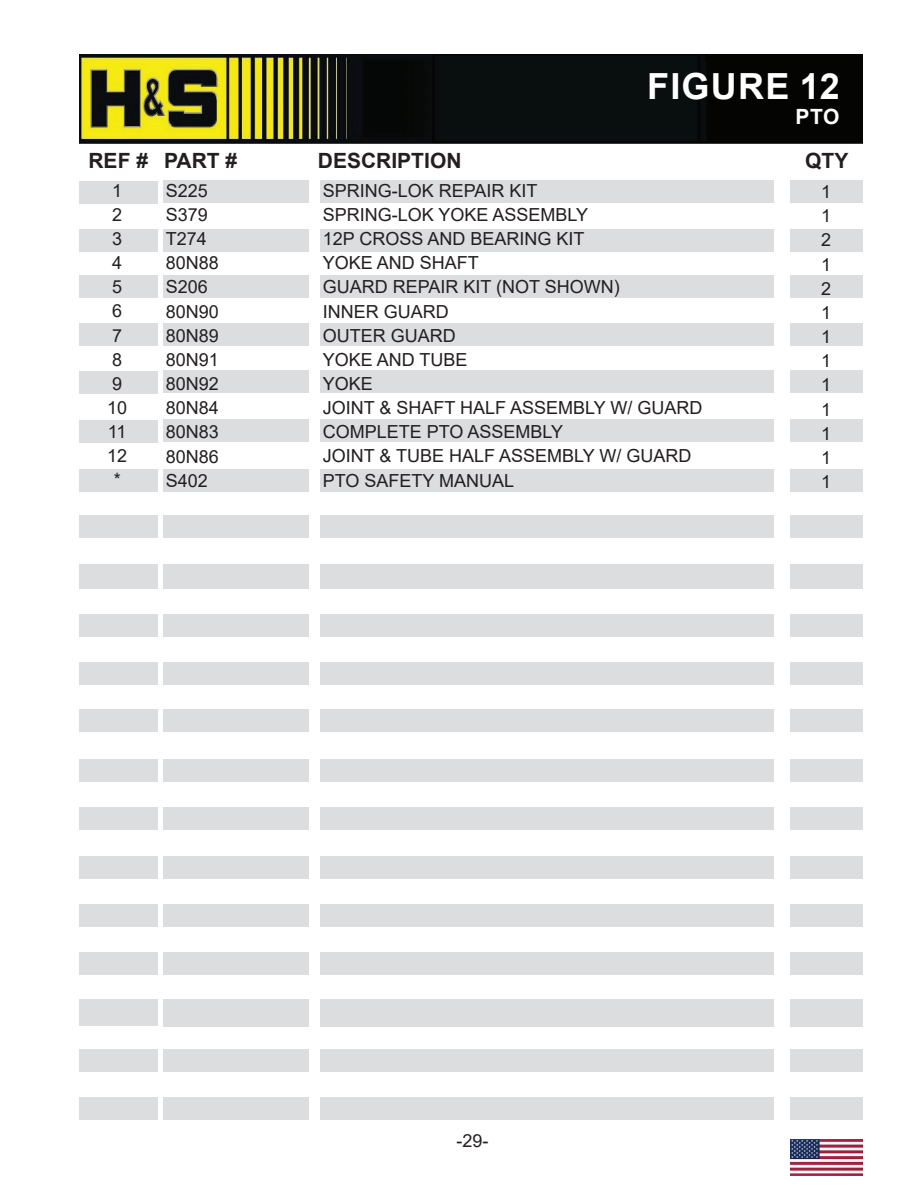
<style>
.page{position:relative;width:918px;height:1188px;background:#fff}
.page>*{position:absolute;margin:0;border:0;box-sizing:border-box;transform-origin:0 0}
.t1{font:700 36px "Arial";letter-spacing:.035em;color:#fff}
.t2{font:700 21px "Arial";color:#231f20}
.t3{font:700 21px "Arial";color:#fff}
.t4{font:18px/24.2px "Arial";color:#231f20}
</style>
<div class="page">
<div style="left:80px;top:181px;width:78px;height:23px;background:#dcdddf"></div>
<div style="left:80px;top:229px;width:78px;height:23px;background:#dcdddf"></div>
<div style="left:80px;top:275px;width:78px;height:23px;background:#dcdddf"></div>
<div style="left:80px;top:324px;width:78px;height:22px;background:#dcdddf"></div>
<div style="left:80px;top:371px;width:78px;height:23px;background:#dcdddf"></div>
<div style="left:80px;top:420px;width:78px;height:22px;background:#dcdddf"></div>
<div style="left:80px;top:469px;width:78px;height:23px;background:#dcdddf"></div>
<div style="left:80px;top:515px;width:78px;height:23px;background:#dcdddf"></div>
<div style="left:80px;top:564px;width:78px;height:24px;background:#dcdddf"></div>
<div style="left:80px;top:614px;width:78px;height:23px;background:#dcdddf"></div>
<div style="left:80px;top:662px;width:78px;height:23px;background:#dcdddf"></div>
<div style="left:80px;top:709px;width:78px;height:23px;background:#dcdddf"></div>
<div style="left:80px;top:760px;width:78px;height:22px;background:#dcdddf"></div>
<div style="left:80px;top:1097px;width:78px;height:23px;background:#dcdddf"></div>
<div style="left:80px;top:807px;width:78px;height:23px;background:#dcdddf"></div>
<div style="left:80px;top:856px;width:78px;height:23px;background:#dcdddf"></div>
<div style="left:80px;top:904px;width:78px;height:23px;background:#dcdddf"></div>
<div style="left:80px;top:952px;width:78px;height:23px;background:#dcdddf"></div>
<div style="left:80px;top:999px;width:78px;height:27px;background:#dcdddf"></div>
<div style="left:80px;top:1049px;width:78px;height:23px;background:#dcdddf"></div>
<div style="left:163px;top:181px;width:146px;height:22px;background:#dcdddf"></div>
<div style="left:163px;top:229px;width:146px;height:23px;background:#dcdddf"></div>
<div style="left:163px;top:275px;width:146px;height:23px;background:#dcdddf"></div>
<div style="left:163px;top:323px;width:146px;height:23px;background:#dcdddf"></div>
<div style="left:163px;top:371px;width:146px;height:22px;background:#dcdddf"></div>
<div style="left:163px;top:419px;width:146px;height:23px;background:#dcdddf"></div>
<div style="left:163px;top:469px;width:146px;height:23px;background:#dcdddf"></div>
<div style="left:163px;top:515px;width:146px;height:23px;background:#dcdddf"></div>
<div style="left:163px;top:564px;width:146px;height:24px;background:#dcdddf"></div>
<div style="left:163px;top:614px;width:146px;height:23px;background:#dcdddf"></div>
<div style="left:163px;top:662px;width:146px;height:23px;background:#dcdddf"></div>
<div style="left:163px;top:709px;width:146px;height:23px;background:#dcdddf"></div>
<div style="left:163px;top:760px;width:146px;height:22px;background:#dcdddf"></div>
<div style="left:163px;top:1097px;width:146px;height:23px;background:#dcdddf"></div>
<div style="left:163px;top:807px;width:146px;height:23px;background:#dcdddf"></div>
<div style="left:163px;top:856px;width:146px;height:23px;background:#dcdddf"></div>
<div style="left:163px;top:905px;width:146px;height:22px;background:#dcdddf"></div>
<div style="left:163px;top:952px;width:146px;height:23px;background:#dcdddf"></div>
<div style="left:163px;top:999px;width:146px;height:27px;background:#dcdddf"></div>
<div style="left:163px;top:1049px;width:146px;height:23px;background:#dcdddf"></div>
<div style="left:320px;top:181px;width:453px;height:22px;background:#dcdddf"></div>
<div style="left:320px;top:229px;width:453px;height:23px;background:#dcdddf"></div>
<div style="left:320px;top:275px;width:453px;height:23px;background:#dcdddf"></div>
<div style="left:320px;top:323px;width:453px;height:23px;background:#dcdddf"></div>
<div style="left:320px;top:371px;width:453px;height:22px;background:#dcdddf"></div>
<div style="left:320px;top:419px;width:453px;height:23px;background:#dcdddf"></div>
<div style="left:320px;top:469px;width:453px;height:23px;background:#dcdddf"></div>
<div style="left:320px;top:515px;width:453px;height:23px;background:#dcdddf"></div>
<div style="left:320px;top:564px;width:453px;height:24px;background:#dcdddf"></div>
<div style="left:320px;top:614px;width:453px;height:23px;background:#dcdddf"></div>
<div style="left:320px;top:662px;width:453px;height:23px;background:#dcdddf"></div>
<div style="left:320px;top:709px;width:453px;height:23px;background:#dcdddf"></div>
<div style="left:320px;top:760px;width:453px;height:22px;background:#dcdddf"></div>
<div style="left:320px;top:1097px;width:453px;height:23px;background:#dcdddf"></div>
<div style="left:320px;top:807px;width:453px;height:23px;background:#dcdddf"></div>
<div style="left:320px;top:856px;width:453px;height:23px;background:#dcdddf"></div>
<div style="left:320px;top:905px;width:453px;height:22px;background:#dcdddf"></div>
<div style="left:320px;top:952px;width:453px;height:23px;background:#dcdddf"></div>
<div style="left:320px;top:999px;width:453px;height:27px;background:#dcdddf"></div>
<div style="left:320px;top:1049px;width:453px;height:23px;background:#dcdddf"></div>
<div style="left:790px;top:181px;width:72px;height:22px;background:#dcdddf"></div>
<div style="left:790px;top:229px;width:72px;height:23px;background:#dcdddf"></div>
<div style="left:790px;top:275px;width:72px;height:23px;background:#dcdddf"></div>
<div style="left:790px;top:323px;width:72px;height:23px;background:#dcdddf"></div>
<div style="left:790px;top:371px;width:72px;height:22px;background:#dcdddf"></div>
<div style="left:790px;top:419px;width:72px;height:23px;background:#dcdddf"></div>
<div style="left:790px;top:469px;width:72px;height:23px;background:#dcdddf"></div>
<div style="left:790px;top:515px;width:72px;height:23px;background:#dcdddf"></div>
<div style="left:790px;top:564px;width:72px;height:24px;background:#dcdddf"></div>
<div style="left:790px;top:614px;width:72px;height:23px;background:#dcdddf"></div>
<div style="left:790px;top:662px;width:72px;height:23px;background:#dcdddf"></div>
<div style="left:790px;top:709px;width:72px;height:23px;background:#dcdddf"></div>
<div style="left:790px;top:760px;width:72px;height:22px;background:#dcdddf"></div>
<div style="left:790px;top:1097px;width:72px;height:23px;background:#dcdddf"></div>
<div style="left:790px;top:807px;width:72px;height:23px;background:#dcdddf"></div>
<div style="left:790px;top:856px;width:72px;height:23px;background:#dcdddf"></div>
<div style="left:790px;top:905px;width:72px;height:22px;background:#dcdddf"></div>
<div style="left:790px;top:952px;width:72px;height:23px;background:#dcdddf"></div>
<div style="left:790px;top:999px;width:72px;height:27px;background:#dcdddf"></div>
<div style="left:790px;top:1049px;width:72px;height:23px;background:#dcdddf"></div>
<img style="left:790px;top:1140px;width:72px;height:36px">
<img style="left:80px;top:54px;width:782px;height:90px">
<h1 class="t1" style="left:647px;top:60px;width:194px">FIGURE 12</h1>
<p class="t3" style="left:795px;top:102px;width:46px">PTO</p>
<p class="t2" style="left:88px;top:146px;width:150px">REF # PART #</p>
<p class="t2" style="left:318px;top:146px;width:145px">DESCRIPTION</p>
<p class="t2" style="left:805px;top:146px;width:45px">QTY</p>
<p class="t4" style="left:107px;top:178px;width:22px;text-align:center">1<br>2<br>3<br>4<br>5<br>6<br>7<br>8<br>9<br>10<br>11<br>12 *</p>
<p class="t4" style="left:821px;top:180px;width:12px;text-align:justify">1<br>1<br>2<br>1<br>2<br>1<br>1<br>1<br>1<br>1<br>1<br>1<br>1</p>
<p class="t4" style="left:323px;top:178px;width:381px">SPRING-LOK REPAIR KIT<br>SPRING-LOK YOKE ASSEMBLY<br>12P CROSS AND BEARING KIT<br>YOKE AND SHAFT<br>GUARD REPAIR KIT (NOT SHOWN)<br>INNER GUARD<br>OUTER GUARD<br>YOKE AND TUBE<br>YOKE<br>JOINT &amp; SHAFT HALF ASSEMBLY W/ GUARD<br>COMPLETE PTO ASSEMBLY<br>JOINT &amp; TUBE HALF ASSEMBLY W/ GUARD<br>PTO SAFETY MANUAL</p>
<p class="t4" style="left:166px;top:178px;width:55px">S225<br>S379<br>T274<br>80N88<br>S206<br>80N90<br>80N89<br>80N91<br>80N92<br>80N84<br>80N83<br>80N86<br>S402</p>
<p class="t4" style="left:456px;top:1129px;width:34px">-29-</p>
</div>
